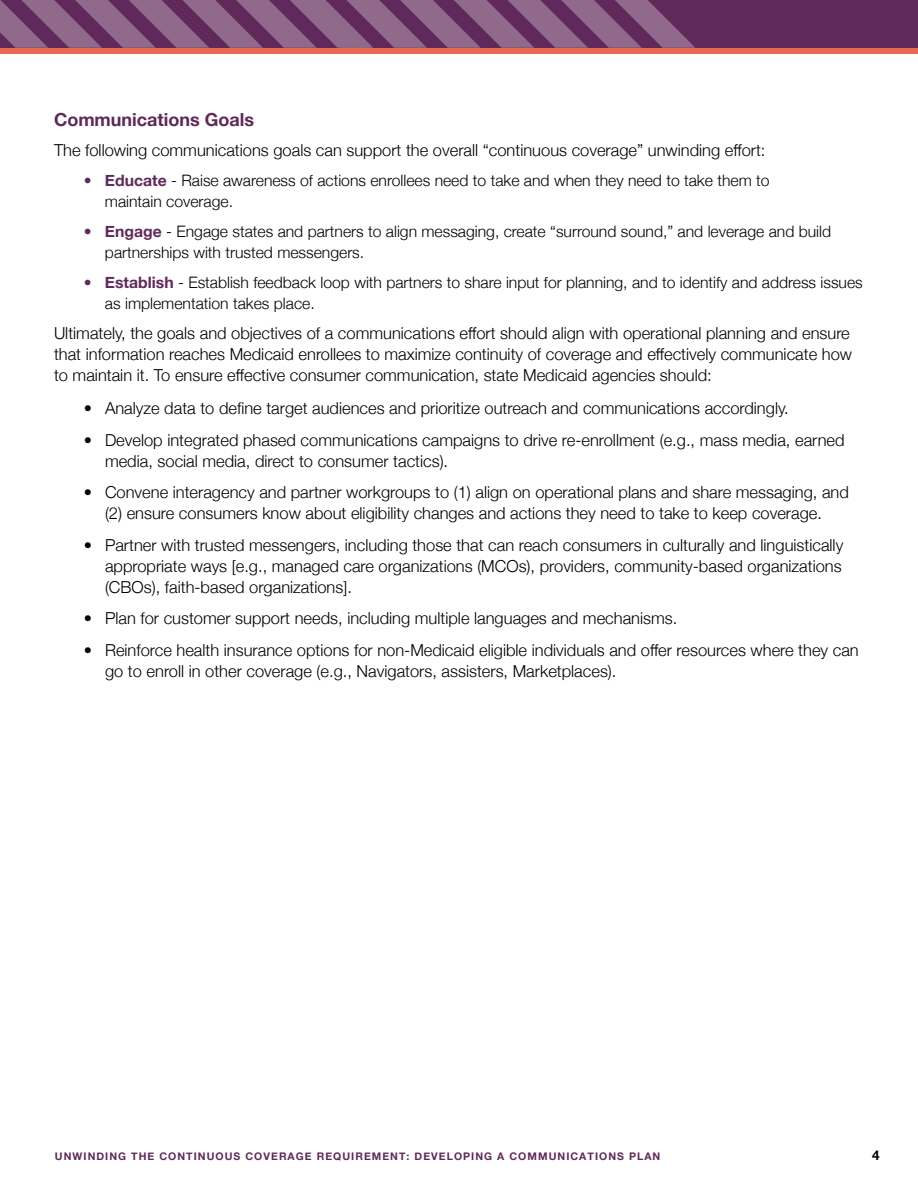
<style>
.page{position:relative;width:918px;height:1188px;background:#fff}
.page>*{position:absolute;margin:0;border:0;box-sizing:border-box;transform-origin:0 0}
.t1{font:700 18px "Helvetica Neue";color:#5e2958}
.t2{font:300 16.5px/21px "Helvetica Neue";color:#000}
.t3{font:300 15.75px/21px "Helvetica Neue";color:#000}
.t4{font:700 13.5px "Helvetica Neue";color:#000}
.t5{font:700 10.5px "Helvetica Neue";letter-spacing:.1em;color:#60295b}
.s1{font-weight:700;color:#60295b}
</style>
<div class="page">
<div style="left:0;top:0;width:918px;height:49px;background:#60295b"></div>
<div style="left:0;top:48px;width:918px;height:5px;background:#e9674f"></div>
<svg style="left:0;top:0;width:695px;height:48px"></svg>
<p class="t1" style="left:54px;top:106px;width:202px">Communications Goals</p>
<p class="t2" style="left:54px;top:139px;width:713px">The following communications goals can support the overall “continuous coverage” unwinding effort:</p>
<p class="t3" style="left:105px;top:169px;width:666px"><span class="s1">Educate</span> - Raise awareness of actions enrollees need to take and when they need to take them to maintain coverage.</p>
<p class="t3" style="left:105px;top:220px;width:728px"><span class="s1">Engage</span> - Engage states and partners to align messaging, create “surround sound,” and leverage and build partnerships with trusted messengers.</p>
<p class="t3" style="left:105px;top:271px;width:759px"><span class="s1">Establish</span> - Establish feedback loop with partners to share input for planning, and to identify and address issues as implementation takes place.</p>
<p class="t2" style="left:54px;top:321px;width:800px">Ultimately, the goals and objectives of a communications effort should align with operational planning and ensure that information reaches Medicaid enrollees to maximize continuity of coverage and effectively communicate how to maintain it. To ensure effective consumer communication, state Medicaid agencies should:</p>
<p class="t2" style="left:84px;top:397px;width:706px">• Analyze data to define target audiences and prioritize outreach and communications accordingly.</p>
<p class="t2" style="left:105px;top:428px;width:741px;text-indent:-21px">• Develop integrated phased communications campaigns to drive re-enrollment (e.g., mass media, earned media, social media, direct to consumer tactics).</p>
<p class="t2" style="left:84px;top:481px;width:766px;text-align:center">• Convene interagency and partner workgroups to (1) align on operational plans and share messaging, and (2) ensure consumers know about eligibility changes and actions they need to take to keep coverage.</p>
<p class="t2" style="left:105px;top:533px;width:740px;text-align:justify;text-indent:-21px">• Partner with trusted messengers, including those that can reach consumers in culturally and linguistically appropriate ways [e.g., managed care organizations (MCOs), providers, community-based organizations (CBOs), faith-based organizations].</p>
<p class="t2" style="left:84px;top:607px;width:595px">• Plan for customer support needs, including multiple languages and mechanisms.</p>
<p class="t2" style="left:105px;top:638px;width:755px;text-indent:-21px">• Reinforce health insurance options for non-Medicaid eligible individuals and offer resources where they can go to enroll in other coverage (e.g., Navigators, assisters, Marketplaces).</p>
<p class="t5" style="left:55px;top:1148px;width:607px">UNWINDING THE CONTINUOUS COVERAGE REQUIREMENT: DEVELOPING A COMMUNICATIONS PLAN</p>
<p class="t4" style="left:872px;top:1144px;width:9px">4</p>
</div>
